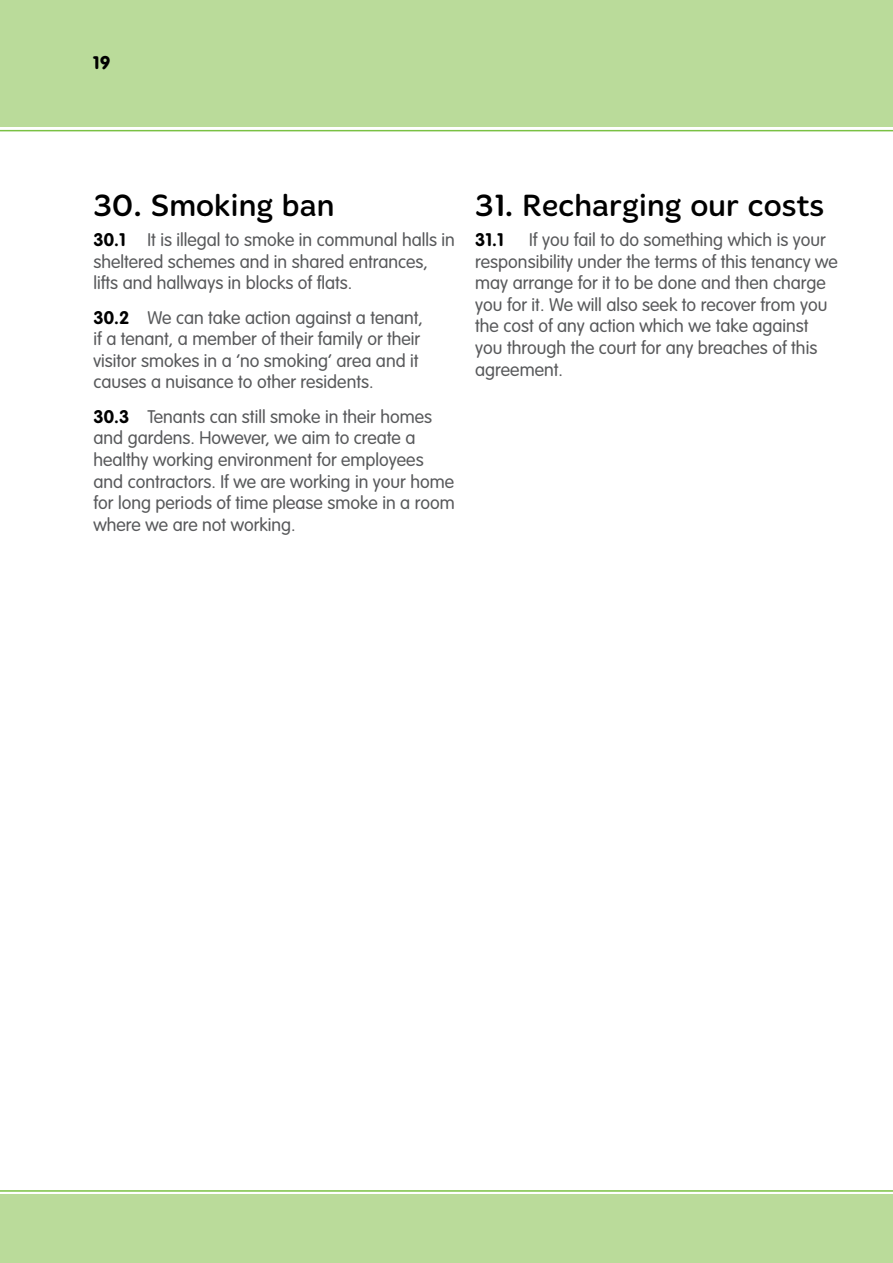
<style>
.page{position:relative;width:893px;height:1263px;background:#fff}
.page>*{position:absolute;margin:0;border:0;box-sizing:border-box;transform-origin:0 0}
.t1{font:31.5px "Merge";color:#000}
.t2{font:300 18px/21.6px "VAG Rounded";color:#58595b}
.t3{font:700 18px "VAG Rounded";color:#000}
.t4{font:18px "VAG Rounded BT";color:#000}
.s1{font-weight:700;color:#000}
</style>
<div class="page">
<hr style="left:0;top:130px;width:893px;height:1px;background:#7ac143">
<div style="left:0;top:0;width:893px;height:127px;background:#badb9a"></div>
<hr style="left:0;top:1190px;width:893px;height:2px;background:#7ac143">
<div style="left:0;top:1195px;width:893px;height:68px;background:#badb9a"></div>
<p class="t4" style="left:94px;top:51px;width:18px">19</p>
<h1 class="t1" style="left:94px;top:187px;width:242px">30. Smoking ban</h1>
<p class="t2" style="left:94px;top:229px;width:363px"><span class="s1">30.1</span> It is illegal to smoke in communal halls in sheltered schemes and in shared entrances, lifts and hallways in blocks of flats.</p>
<p class="t2" style="left:94px;top:306px;width:331px"><span class="s1">30.2</span> We can take action against a tenant, if a tenant, a member of their family or their visitor smokes in a ‘no smoking’ area and it causes a nuisance to other residents.</p>
<p class="t2" style="left:94px;top:405px;width:363px"><span class="s1">30.3</span> Tenants can still smoke in their homes and gardens. However, we aim to create a healthy working environment for employees and contractors. If we are working in your home for long periods of time please smoke in a room where we are not working.</p>
<h1 class="t1" style="left:475px;top:187px;width:350px">31. Recharging our costs</h1>
<p class="t3" style="left:475px;top:229px;width:30px">31.1</p>
<p class="t2" style="left:475px;top:229px;width:364px;text-indent:54px">If you fail to do something which is your responsibility under the terms of this tenancy we may arrange for it to be done and then charge you for it. We will also seek to recover from you the cost of any action which we take against you through the court for any breaches of this agreement.</p>
</div>
